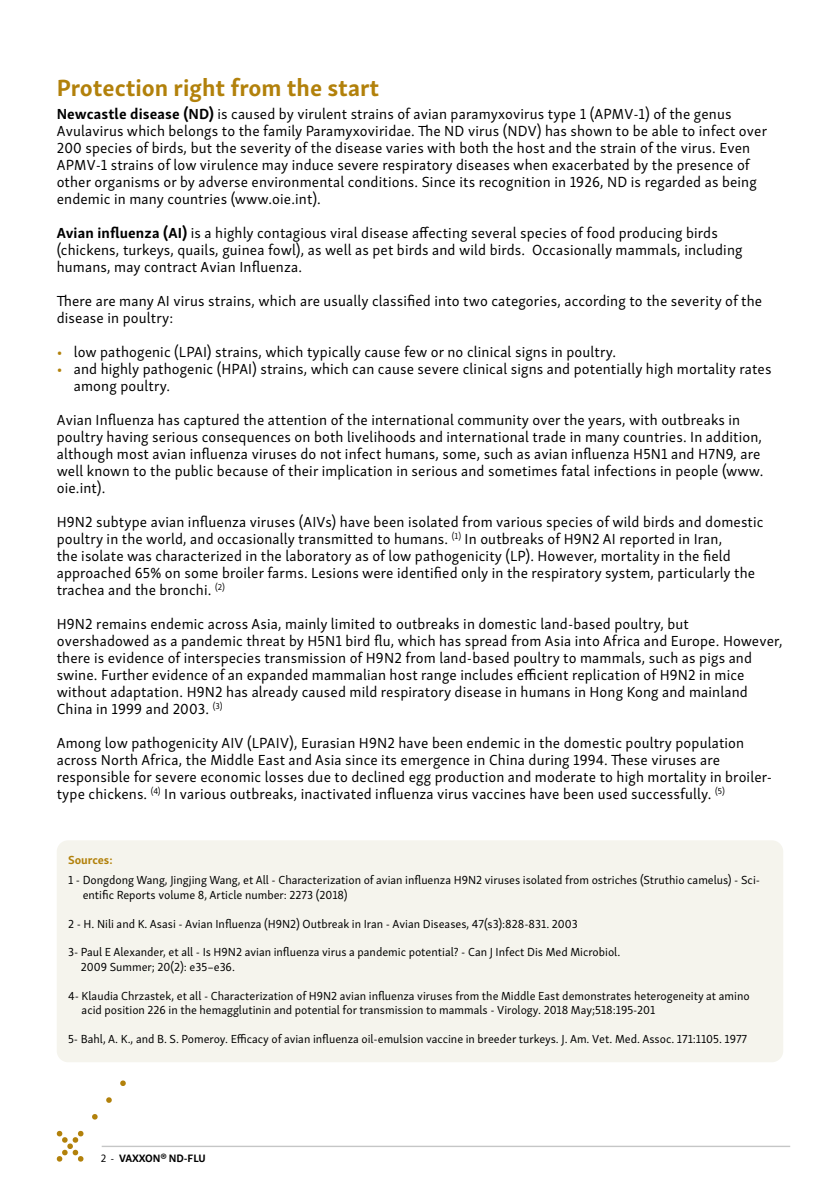
<style>
.page{position:relative;width:840px;height:1191px;background:#fff}
.page>*{position:absolute;margin:0;border:0;box-sizing:border-box;transform-origin:0 0}
.t1{font:700 24px "Skolar Sans";color:#b2810b}
.t2{font:15px/17px "Skolar Sans Latn";letter-spacing:.01em;color:#000}
.t3{font:12px/14.4px "Skolar Sans Latn";color:#000}
.t4{font:700 12px "Skolar Sans";color:#b2810b}
.t5{font:700 11px "Skolar Sans";letter-spacing:-.01em;color:#000}
.s1{font-family:"Skolar Sans";font-weight:700}
.s2{color:#b2810b}
.s3{font-family:"Skolar Sans Latn";font-weight:400}
</style>
<div class="page">
<svg style="left:92px;top:1114px;width:6px;height:6px"></svg>
<svg style="left:106px;top:1097px;width:6px;height:6px"></svg>
<svg style="left:56px;top:1130px;width:28px;height:32px"></svg>
<svg style="left:120px;top:1080px;width:6px;height:6px"></svg>
<hr style="left:102px;top:1145px;width:687px;height:2px;background:#c5c6c6">
<div style="left:57px;top:840px;width:725px;height:222px;background:#f5f4ed;border-radius:11px"></div>
<h1 class="t1" style="left:57px;top:68px;width:324px">Protection right from the start</h1>
<p class="t2" style="left:57px;top:104px;width:711px"><span class="s1">Newcastle disease (ND)</span> is caused by virulent strains of avian paramyxovirus type 1 (APMV-1) of the genus Avulavirus which belongs to the family Paramyxoviridae. The ND virus (NDV) has shown to be able to infect over 200 species of birds, but the severity of the disease varies with both the host and the strain of the virus. Even APMV-1 strains of low virulence may induce severe respiratory diseases when exacerbated by the presence of other organisms or by adverse environmental conditions. Since its recognition in 1926, ND is regarded as being endemic in many countries (www.oie.int).</p>
<p class="t2" style="left:57px;top:223px;width:687px"><span class="s1">Avian influenza (AI)</span> is a highly contagious viral disease affecting several species of food producing birds (chickens, turkeys, quails, guinea fowl), as well as pet birds and wild birds. Occasionally mammals, including humans, may contract Avian Influenza.</p>
<p class="t2" style="left:57px;top:291px;width:706px">There are many AI virus strains, which are usually classified into two categories, according to the severity of the disease in poultry:</p>
<p class="t2" style="left:57px;top:342px;width:560px"><span class="s2">•</span> low pathogenic (LPAI) strains, which typically cause few or no clinical signs in poultry.</p>
<p class="t2" style="left:74px;top:359px;width:698px;text-indent:-17px"><span class="s2">•</span> and highly pathogenic (HPAI) strains, which can cause severe clinical signs and potentially high mortality rates among poultry.</p>
<p class="t2" style="left:57px;top:410px;width:707px">Avian Influenza has captured the attention of the international community over the years, with outbreaks in poultry having serious consequences on both livelihoods and international trade in many countries. In addition, although most avian influenza viruses do not infect humans, some, such as avian influenza H5N1 and H7N9, are well known to the public because of their implication in serious and sometimes fatal infections in people (www. oie.int).</p>
<p class="t2" style="left:57px;top:512px;width:708px">H9N2 subtype avian influenza viruses (AIVs) have been isolated from various species of wild birds and domestic poultry in the world, and occasionally transmitted to humans. <sup>(1)</sup> In outbreaks of H9N2 AI reported in Iran,<br>the isolate was characterized in the laboratory as of low pathogenicity (LP). However, mortality in the field approached 65% on some broiler farms. Lesions were identified only in the respiratory system, particularly the trachea and the bronchi. <sup>(2)</sup></p>
<p class="t2" style="left:57px;top:614px;width:727px">H9N2 remains endemic across Asia, mainly limited to outbreaks in domestic land-based poultry, but overshadowed as a pandemic threat by H5N1 bird flu, which has spread from Asia into Africa and Europe. However, there is evidence of interspecies transmission of H9N2 from land-based poultry to mammals, such as pigs and swine. Further evidence of an expanded mammalian host range includes efficient replication of H9N2 in mice without adaptation. H9N2 has already caused mild respiratory disease in humans in Hong Kong and mainland China in 1999 and 2003. <sup>(3)</sup></p>
<p class="t2" style="left:57px;top:733px;width:716px">Among low pathogenicity AIV (LPAIV), Eurasian H9N2 have been endemic in the domestic poultry population across North Africa, the Middle East and Asia since its emergence in China during 1994. These viruses are responsible for severe economic losses due to declined egg production and moderate to high mortality in broiler&shy;type chickens. <sup>(4)</sup> In various outbreaks, inactivated influenza virus vaccines have been used successfully. <sup>(5)</sup></p>
<p class="t4" style="left:68px;top:850px;width:46px">Sources:</p>
<p class="t3" style="left:83px;top:872px;width:678px;text-indent:-15px">1 - Dongdong Wang, Jingjing Wang, et All - Characterization of avian influenza H9N2 viruses isolated from ostriches (Struthio camelus) - Sci&shy;entific Reports volume 8, Article number: 2273 (2018)</p>
<p class="t3" style="left:68px;top:915px;width:511px">2 - H. Nili and K. Asasi - Avian Influenza (H9N2) Outbreak in Iran - Avian Diseases, 47(s3):828-831. 2003</p>
<p class="t3" style="left:81px;top:944px;width:540px;text-indent:-13px">3- Paul E Alexander, et all - Is H9N2 avian influenza virus a pandemic potential? - Can J Infect Dis Med Microbiol.<br>2009 Summer; 20(2): e35–e36.</p>
<p class="t3" style="left:82px;top:987px;width:669px;text-indent:-14px">4- Klaudia Chrzastek, et all - Characterization of H9N2 avian influenza viruses from the Middle East demonstrates heterogeneity at amino acid position 226 in the hemagglutinin and potential for transmission to mammals - Virology. 2018 May;518:195-201</p>
<p class="t3" style="left:68px;top:1030px;width:680px">5- Bahl, A. K., and B. S. Pomeroy. Efficacy of avian influenza oil-emulsion vaccine in breeder turkeys. J. Am. Vet. Med. Assoc. 171:1105. 1977</p>
<p class="t5" style="left:101px;top:1149px;width:106px"><span class="s3">2 -</span> VAXXON® ND-FLU</p>
</div>
